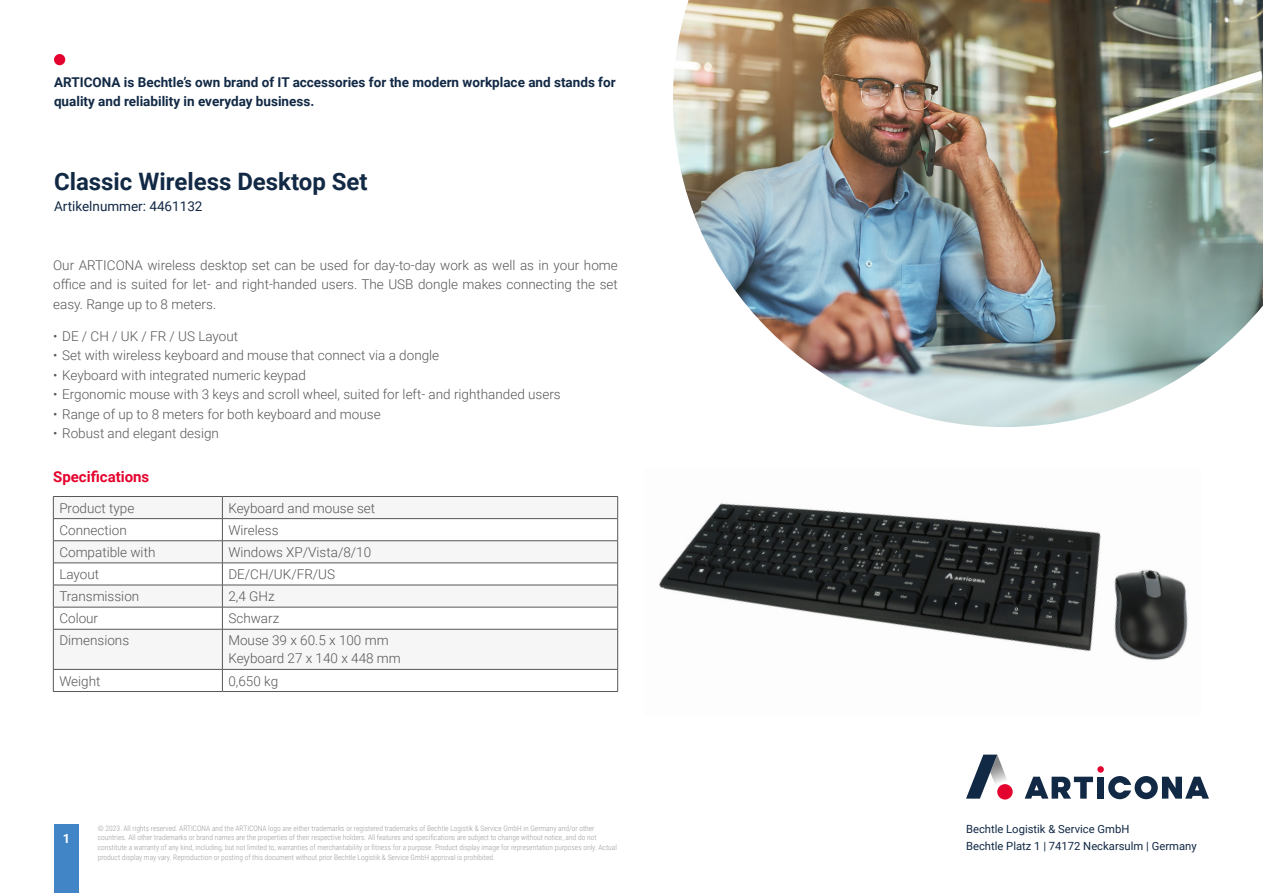
<style>
.page{position:relative;width:1263px;height:893px;background:#fff}
.page>*{position:absolute;margin:0;border:0;box-sizing:border-box;transform-origin:0 0}
.t1{font:700 24px "Roboto";color:#122945}
.t2{font:700 15px "Roboto";color:#e4032e}
.t3{font:300 13.5px/19.5px "Roboto";color:#575756;text-align:justify}
.t4{font:700 13.5px/19.5px "Roboto";color:#122945}
.t5{font:13.5px "Roboto";color:#122945}
.t6{font:700 12.75px "Roboto";color:#fff}
.t7{font:11.25px/16.5px "Roboto";color:#122945}
.t8{font:300 7.5px/9.8px "Roboto Condensed";color:#9d9d9c}
</style>
<div class="page">
<div style="left:54px;top:825px;width:25px;height:68px;background:#4185c6"></div>
<div style="left:54px;top:54px;width:11px;height:11px;background:#e4032e;border-radius:50%"></div>
<div style="left:1097px;top:766px;width:7px;height:7px;background:#e4032e;border-radius:50%"></div>
<svg style="left:1025px;top:777px;width:68px;height:22px"></svg>
<div style="left:1097px;top:777px;width:7px;height:22px;background:#122945"></div>
<svg style="left:1108px;top:776px;width:101px;height:23px"></svg>
<svg style="left:966px;top:755px;width:47px;height:44px"></svg>
<div style="left:997px;top:784px;width:16px;height:15px;background:#e4032e;border-radius:50%"></div>
<img style="left:673px;top:0;width:590px;height:427px">
<div style="left:54px;top:630px;width:563px;height:39px;background:#f6f6f6"></div>
<svg style="left:53px;top:496px;width:565px;height:133px"></svg>
<hr style="left:53px;top:629px;width:169px;height:1px;background:#575756">
<hr style="left:53px;top:629px;width:1px;height:40px;background:#575756">
<hr style="left:222px;top:629px;width:396px;height:1px;background:#575756">
<hr style="left:222px;top:629px;width:1px;height:40px;background:#575756">
<hr style="left:617px;top:629px;width:1px;height:40px;background:#575756">
<hr style="left:53px;top:669px;width:169px;height:1px;background:#575756">
<svg style="left:53px;top:670px;width:1px;height:21px"></svg>
<hr style="left:222px;top:669px;width:396px;height:1px;background:#575756">
<svg style="left:222px;top:670px;width:1px;height:21px"></svg>
<svg style="left:617px;top:670px;width:1px;height:21px"></svg>
<hr style="left:53px;top:691px;width:169px;height:1px;background:#575756">
<hr style="left:222px;top:691px;width:396px;height:1px;background:#575756">
<img style="left:659px;top:503px;width:529px;height:158px">
<p class="t4" style="left:54px;top:72px;width:563px">ARTICONA is Bechtle’s own brand of IT accessories for the modern workplace and stands for quality and reliability in everyday business.</p>
<h1 class="t1" style="left:54px;top:165px;width:315px">Classic Wireless Desktop Set</h1>
<p class="t5" style="left:54px;top:197px;width:150px">Artikelnummer: 4461132</p>
<p class="t3" style="left:53px;top:254px;width:566px">Our ARTICONA wireless desktop set can be used for day-to-day work as well as in your home office and is suited for let- and right-handed users. The USB dongle makes connecting the set easy. Range up to 8 meters.</p>
<p class="t3" style="left:53px;top:326px;width:187px">• DE / CH / UK / FR / US Layout</p>
<p class="t3" style="left:53px;top:345px;width:388px">• Set with wireless keyboard and mouse that connect via a dongle</p>
<p class="t3" style="left:53px;top:365px;width:254px">• Keyboard with integrated numeric keypad</p>
<p class="t3" style="left:53px;top:384px;width:509px">• Ergonomic mouse with 3 keys and scroll wheel, suited for left- and righthanded users</p>
<p class="t3" style="left:53px;top:404px;width:329px">• Range of up to 8 meters for both keyboard and mouse</p>
<p class="t3" style="left:53px;top:423px;width:167px">• Robust and elegant design</p>
<p class="t2" style="left:53px;top:466px;width:98px">Specifications</p>
<p class="t3" style="left:59px;top:498px;width:76px">Product type</p>
<p class="t3" style="left:228px;top:498px;width:148px">Keyboard and mouse set</p>
<p class="t3" style="left:59px;top:520px;width:69px">Connection</p>
<p class="t3" style="left:228px;top:520px;width:52px">Wireless</p>
<p class="t3" style="left:59px;top:542px;width:98px">Compatible with</p>
<p class="t3" style="left:228px;top:542px;width:144px">Windows XP/Vista/8/10</p>
<p class="t3" style="left:59px;top:564px;width:41px">Layout</p>
<p class="t3" style="left:228px;top:564px;width:108px">DE/CH/UK/FR/US</p>
<p class="t3" style="left:59px;top:586px;width:81px">Transmission</p>
<p class="t3" style="left:228px;top:586px;width:48px">2,4 GHz</p>
<p class="t3" style="left:59px;top:608px;width:40px">Colour</p>
<p class="t3" style="left:228px;top:608px;width:52px">Schwarz</p>
<p class="t3" style="left:59px;top:630px;width:71px">Dimensions</p>
<p class="t3" style="left:228px;top:631px;width:174px;line-height:18px">Mouse 39 x 60.5 x 100 mm<br>Keyboard 27 x 140 x 448 mm</p>
<p class="t3" style="left:59px;top:670px;width:43px">Weight</p>
<p class="t3" style="left:228px;top:670px;width:51px">0,650 kg</p>
<p class="t6" style="left:63px;top:829px;width:9px">1</p>
<p class="t8" style="left:98px;top:823px;width:521px">© 2023. All rights reserved. ARTICONA and the ARTICONA logo are either trademarks or registered trademarks of Bechtle Logistik &amp; Service GmbH in Germany and/or other countries. All other trademarks or brand names are the properties of their respective holders. All features and specifications are subject to change without notice, and do not constitute a warranty of any kind, including, but not limited to, warranties of merchantability or fitness for a purpose. Product display image for representation purposes only. Actual product display may vary. Reproduction or posting of this document without prior Bechtle Logistik &amp; Service GmbH approval is prohibited.</p>
<p class="t7" style="left:966px;top:821px;width:232px">Bechtle Logistik &amp; Service GmbH<br>Bechtle Platz 1 | 74172 Neckarsulm | Germany</p>
</div>
